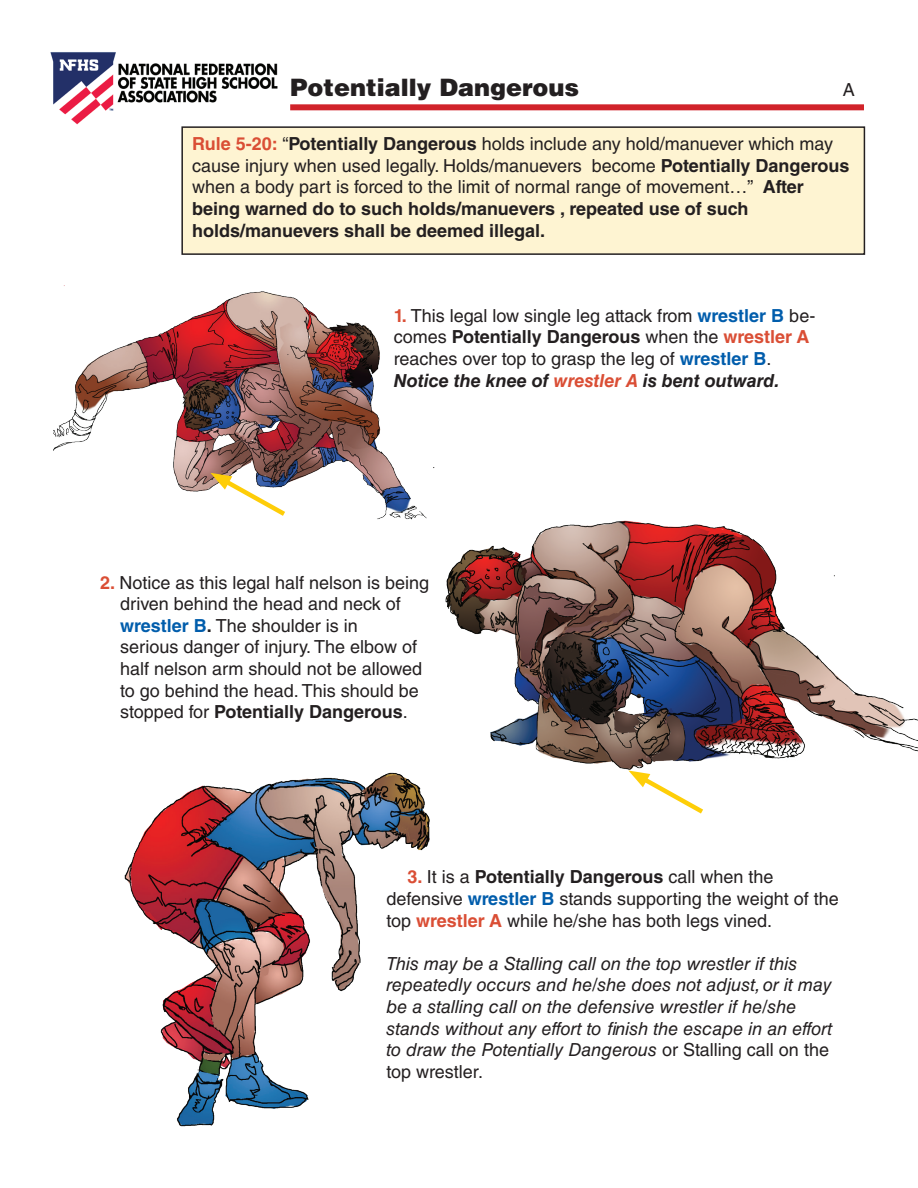
<style>
.page{position:relative;width:918px;height:1188px;background:#fff}
.page>*{position:absolute;margin:0;border:0;box-sizing:border-box;transform-origin:0 0}
.t1{font:900 24px "Helvetica LT Std";color:#231f20}
.t2{font:18px/21.6px "Helvetica LT Std";color:#231f20}
.t3{font:italic 18px/21.6px "Helvetica LT Std";color:#231f20}
.s1{font-weight:700;color:#da4e35}
.s2{font-weight:700}
.s3{font-weight:700;color:#015dac}
.s4{font-weight:700;font-style:italic}
.s5{font-weight:700;font-style:italic;color:#da4e35}
.s6{font-style:normal}
</style>
<div class="page">
<img style="left:50px;top:52px;width:228px;height:73px">
<div style="left:182px;top:127px;width:682px;height:127px;background:#fef4d2"></div>
<div style="left:181px;top:126px;width:684px;height:129px;border:2px solid #231f20"></div>
<img style="left:445px;top:520px;width:473px;height:251px">
<img style="left:54px;top:244px;width:411px;height:276px">
<svg style="left:210px;top:473px;width:80px;height:47px"></svg>
<svg style="left:629px;top:771px;width:74px;height:43px"></svg>
<img style="left:124px;top:765px;width:328px;height:362px">
<div style="left:290px;top:104px;width:574px;height:6px;background:#d1232a"></div>
<h1 class="t1" style="left:290px;top:72px;width:290px">Potentially Dangerous</h1>
<p class="t2" style="left:843px;top:79px;width:14px">A</p>
<p class="t2" style="left:192px;top:133px;width:659px"><span class="s1">Rule 5-20:</span> “<span class="s2">Potentially Dangerous</span> holds include any hold/manuever which may cause injury when used legally. Holds/manuevers become <span class="s2">Potentially Dangerous </span>when a body part is forced to the limit of normal range of movement…” <span class="s2">After being warned do to such holds/manuevers , repeated use of such holds/manuevers shall be deemed illegal.</span></p>
<p class="t2" style="left:394px;top:305px;width:423px"><span class="s1">1.</span> This legal low single leg attack from <span class="s3">wrestler B</span> be&shy;comes <span class="s2">Potentially Dangerous</span> when the <span class="s1">wrestler A </span>reaches over top to grasp the leg of <span class="s3">wrestler B</span>.<br><span class="s4">Notice the knee of</span> <span class="s5">wrestler A</span> <span class="s4">is bent outward.</span></p>
<p class="t2" style="left:120px;top:571px;width:311px;text-indent:-20px"><span class="s1">2.</span> Notice as this legal half nelson is being driven behind the head and neck of <span class="s3">wrestler B</span><span class="s2">.</span> The shoulder is in<br>serious danger of injury. The elbow of half nelson arm should not be allowed to go behind the head. This should be stopped for <span class="s2">Potentially Dangerous</span>.</p>
<p class="t2" style="left:387px;top:866px;width:454px;text-indent:21px"><span class="s1">3.</span> It is a <span class="s2">Potentially Dangerous</span> call when the defensive <span class="s3">wrestler B</span> stands supporting the weight of the top <span class="s1">wrestler A</span> while he/she has both legs vined.</p>
<p class="t3" style="left:387px;top:953px;width:447px">This may be a Stalling call on the top wrestler if this repeatedly occurs and he/she does not adjust, or it may be a stalling call on the defensive wrestler if he/she stands without any effort to finish the escape in an effort to draw the Potentially Dangerous <span class="s6">or Stalling call on the top wrestler.</span></p>
</div>
